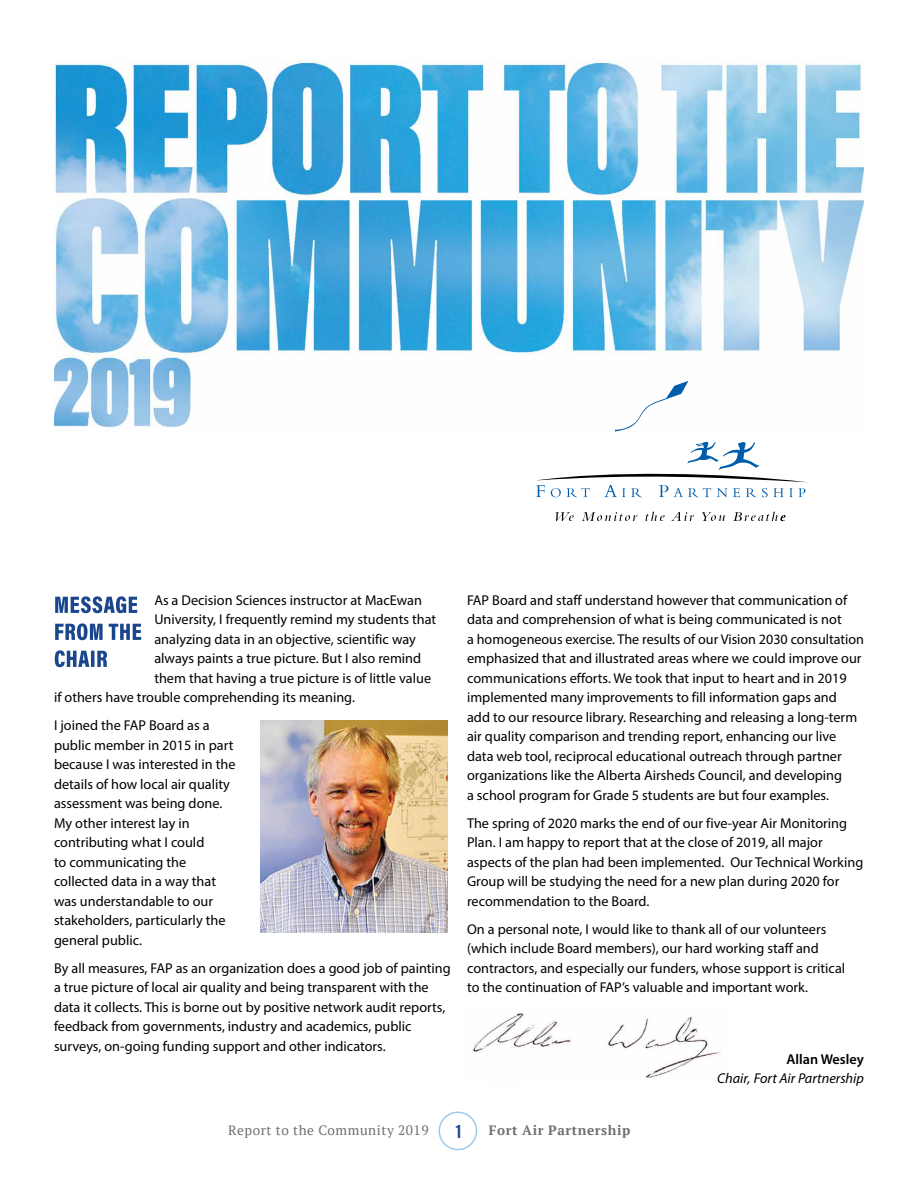
<style>
.page{position:relative;width:918px;height:1188px;background:#fff}
.page>*{position:absolute;margin:0;border:0;box-sizing:border-box;transform-origin:0 0}
.t1{font:18px "Trade Gothic Bold Cond Twenty";color:#19468d;scale:1.1 1}
.t2{font:14.25px/19.5px "Myriad Pro";color:#000}
.t3{font:italic 14.25px "Myriad Pro";color:#000}
.t4{font:600 14.25px "Myriad Pro";color:#000}
.t5{font:13.5px "PT Serif";letter-spacing:.04em;color:#6d6e71}
.t6{font:700 13.5px "PT Serif";letter-spacing:.04em;color:#6d6e71}
</style>
<div class="page">
<div style="left:439px;top:1112px;width:38px;height:38px;border:2px solid #9bcaed;border-radius:50%"></div>
<img style="left:54px;top:60px;width:810px;height:368px">
<img style="left:473px;top:1013px;width:248px;height:67px">
<svg style="left:615px;top:381px;width:73px;height:51px"></svg>
<svg style="left:536px;top:441px;width:271px;height:56px"></svg>
<svg style="left:555px;top:512px;width:19px;height:9px"></svg>
<svg style="left:582px;top:512px;width:55px;height:9px"></svg>
<svg style="left:646px;top:512px;width:19px;height:9px"></svg>
<svg style="left:671px;top:512px;width:23px;height:9px"></svg>
<svg style="left:702px;top:512px;width:23px;height:9px"></svg>
<svg style="left:733px;top:512px;width:52px;height:9px"></svg>
<img style="left:260px;top:721px;width:187px;height:211px">
<svg style="left:55px;top:650px;width:52px;height:17px"></svg>
<svg style="left:55px;top:623px;width:86px;height:17px"></svg>
<svg style="left:55px;top:596px;width:82px;height:17px"></svg>
<p class="t2" style="left:154px;top:590px;width:269px">As a Decision Sciences instructor at MacEwan</p>
<p class="t2" style="left:154px;top:609px;width:283px">University, I frequently remind my students that</p>
<p class="t2" style="left:154px;top:629px;width:263px">analyzing data in an objective, scientific way</p>
<p class="t2" style="left:154px;top:648px;width:268px">always paints a true picture. But I also remind</p>
<p class="t2" style="left:154px;top:668px;width:278px">them that having a true picture is of little value</p>
<p class="t2" style="left:54px;top:687px;width:302px">if others have trouble comprehending its meaning.</p>
<p class="t2" style="left:54px;top:716px;width:183px">I joined the FAP Board as a public member in 2015 in part because I was interested in the details of how local air quality assessment was being done.<br>My other interest lay in contributing what I could<br>to communicating the collected data in a way that was understandable to our stakeholders, particularly the general public.</p>
<p class="t2" style="left:54px;top:958px;width:398px">By all measures, FAP as an organization does a good job of painting a true picture of local air quality and being transparent with the data it collects. This is borne out by positive network audit reports, feedback from governments, industry and academics, public surveys, on-going funding support and other indicators.</p>
<p class="t2" style="left:467px;top:590px;width:398px">FAP Board and staff understand however that communication of data and comprehension of what is being communicated is not<br>a homogeneous exercise. The results of our Vision 2030 consultation emphasized that and illustrated areas where we could improve our communications efforts. We took that input to heart and in 2019 implemented many improvements to fill information gaps and<br>add to our resource library. Researching and releasing a long-term air quality comparison and trending report, enhancing our live data web tool, reciprocal educational outreach through partner organizations like the Alberta Airsheds Council, and developing<br>a school program for Grade 5 students are but four examples.</p>
<p class="t2" style="left:467px;top:813px;width:398px">The spring of 2020 marks the end of our five-year Air Monitoring Plan. I am happy to report that at the close of 2019, all major aspects of the plan had been implemented. Our Technical Working Group will be studying the need for a new plan during 2020 for recommendation to the Board.</p>
<p class="t2" style="left:467px;top:919px;width:380px">On a personal note, I would like to thank all of our volunteers (which include Board members), our hard working staff and contractors, and especially our funders, whose support is critical to the continuation of FAP’s valuable and important work.</p>
<p class="t4" style="left:787px;top:1050px;width:79px">Allan Wesley</p>
<p class="t3" style="left:717px;top:1070px;width:148px">Chair, Fort Air Partnership</p>
<p class="t5" style="left:228px;top:1121px;width:202px">Report to the Community 2019</p>
<p class="t1" style="left:455px;top:1121px;width:9px">1</p>
<p class="t6" style="left:489px;top:1121px;width:143px">Fort Air Partnership</p>
</div>
